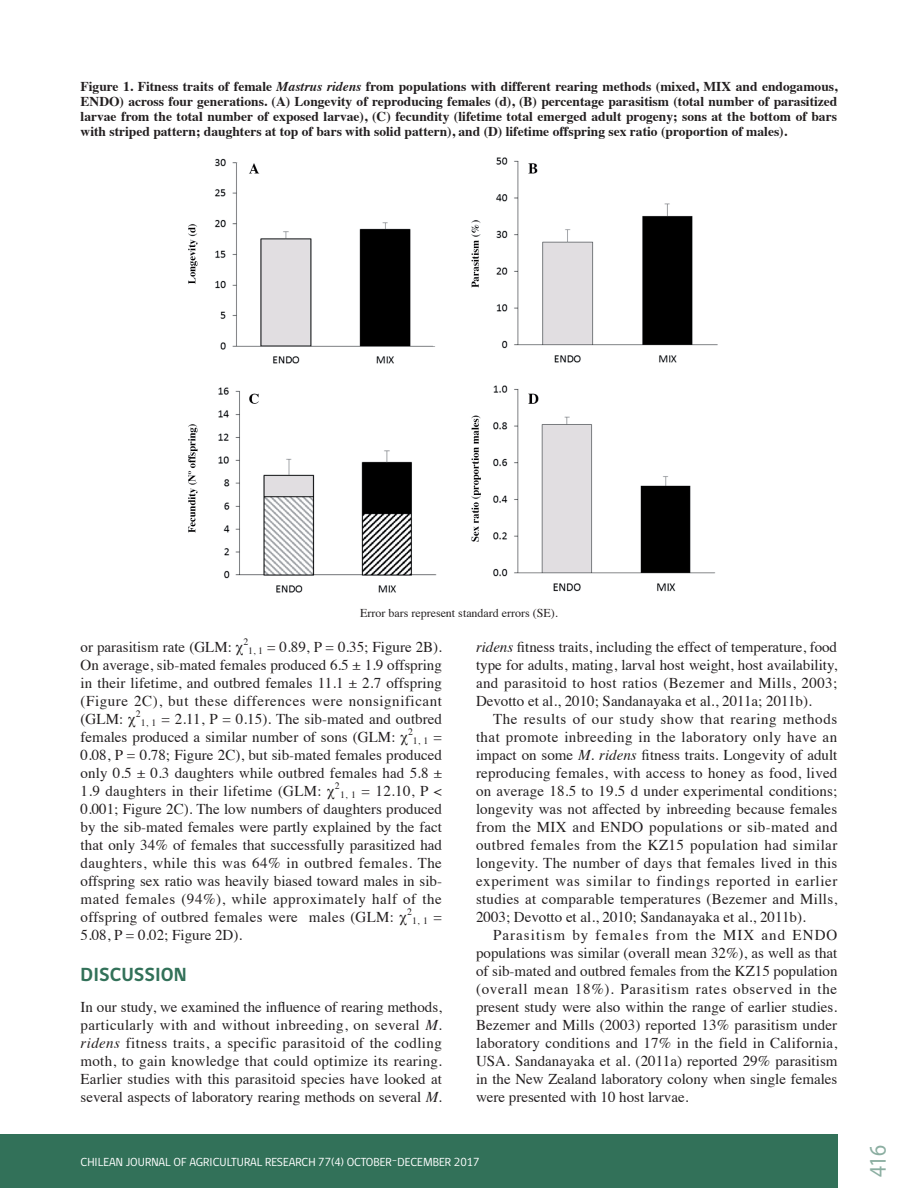
<style>
.page{position:relative;width:918px;height:1188px;background:#fff}
.page>*{position:absolute;margin:0;border:0;box-sizing:border-box;transform-origin:0 0}
.t1{font:24px "Myriad Pro";color:#8baea1;scale:.9 1}
.t2{font:700 19.5px "gob CL";color:#327159}
.t3{font:15px/18px "Times";color:#231f20;text-align:justify}
.t4{font:700 13.5px/15px "Times";color:#231f20;text-align:justify}
.t5{font:12px "gob CL";color:#fff}
.t6{font:12px "Times";color:#231f20}
.t7{font:9.75px "Times";color:#231f20}
.s1{font-style:italic}
</style>
<div class="page">
<div style="left:0;top:1134px;width:837px;height:54px;background:#327159"></div>
<img style="left:188px;top:157px;width:530px;height:436px">
<p class="t4" style="left:81px;top:77px;width:758px">Figure 1. Fitness traits of female <span class="s1">Mastrus ridens</span> from populations with different rearing methods (mixed, MIX and endogamous, ENDO) across four generations. (A) Longevity of reproducing females (d), (B) percentage parasitism (total number of parasitized larvae from the total number of exposed larvae), (C) fecundity (lifetime total emerged adult progeny; sons at the bottom of bars with striped pattern; daughters at top of bars with solid pattern), and (D) lifetime offspring sex ratio (proportion of males).</p>
<p class="t6" style="left:360px;top:602px;width:199px">Error bars represent standard errors (SE).</p>
<p class="t3" style="left:81px;top:636px;width:363px">or parasitism rate (GLM: χ<sup>2</sup><sub>1,</sub> <sub>1</sub> = 0.89, P = 0.35; Figure 2B).<br>On average, sib-mated females produced 6.5 ± 1.9 offspring in their lifetime, and outbred females 11.1 ± 2.7 offspring (Figure 2C), but these differences were nonsignificant (GLM: χ<sup>2</sup><sub>1,</sub> <sub>1</sub> = 2.11, P = 0.15). The sib-mated and outbred females produced a similar number of sons (GLM: χ<sup>2</sup></p>
<p class="t7" style="left:413px;top:731px;width:31px">1, 1 <sup>=</sup></p>
<p class="t3" style="left:81px;top:744px;width:363px">0.08, P = 0.78; Figure 2C), but sib-mated females produced only 0.5 ± 0.3 daughters while outbred females had 5.8 ± 1.9 daughters in their lifetime (GLM: χ<sup>2</sup><sub>1,</sub> <sub>1</sub> = 12.10, P &lt; 0.001; Figure 2C). The low numbers of daughters produced by the sib-mated females were partly explained by the fact that only 34% of females that successfully parasitized had daughters, while this was 64% in outbred females. The offspring sex ratio was heavily biased toward males in sib&shy;mated females (94%), while approximately half of the offspring of outbred females were males (GLM: χ<sup>2</sup></p>
<p class="t7" style="left:412px;top:911px;width:31px">1, 1 <sup>=</sup></p>
<p class="t3" style="left:81px;top:924px;width:163px">5.08, P = 0.02; Figure 2D).</p>
<h2 class="t2" style="left:81px;top:961px;width:108px">DISCUSSION</h2>
<p class="t3" style="left:81px;top:996px;width:363px">In our study, we examined the influence of rearing methods, particularly with and without inbreeding, on several <span class="s1">M. ridens</span> fitness traits, a specific parasitoid of the codling moth, to gain knowledge that could optimize its rearing.<br>Earlier studies with this parasitoid species have looked at several aspects of laboratory rearing methods on several <span class="s1">M.</span></p>
<p class="t3" style="left:476px;top:636px;width:363px"><span class="s1">ridens</span> fitness traits, including the effect of temperature, food type for adults, mating, larval host weight, host availability, and parasitoid to host ratios (Bezemer and Mills, 2003; Devotto et al., 2010; Sandanayaka et al., 2011a; 2011b).</p>
<p class="t3" style="left:476px;top:708px;width:363px;text-indent:17px">The results of our study show that rearing methods that promote inbreeding in the laboratory only have an impact on some <span class="s1">M. ridens</span> fitness traits. Longevity of adult reproducing females, with access to honey as food, lived on average 18.5 to 19.5 d under experimental conditions; longevity was not affected by inbreeding because females from the MIX and ENDO populations or sib-mated and outbred females from the KZ15 population had similar longevity. The number of days that females lived in this experiment was similar to findings reported in earlier studies at comparable temperatures (Bezemer and Mills, 2003; Devotto et al., 2010; Sandanayaka et al., 2011b).</p>
<p class="t3" style="left:476px;top:924px;width:363px;text-indent:17px">Parasitism by females from the MIX and ENDO populations was similar (overall mean 32%), as well as that of sib-mated and outbred females from the KZ15 population (overall mean 18%). Parasitism rates observed in the present study were also within the range of earlier studies.<br>Bezemer and Mills (2003) reported 13% parasitism under laboratory conditions and 17% in the field in California, USA. Sandanayaka et al. (2011a) reported 29% parasitism in the New Zealand laboratory colony when single females were presented with 10 host larvae.</p>
<p class="t5" style="left:81px;top:1153px;width:401px">CHILEAN JOURNAL OF AGRICULTURAL RESEARCH 77(4) OCTOBER-DECEMBER 2017</p>
<h1 class="t1" style="left:863px;top:1177px;width:38px;rotate:-90deg">416</h1>
</div>
